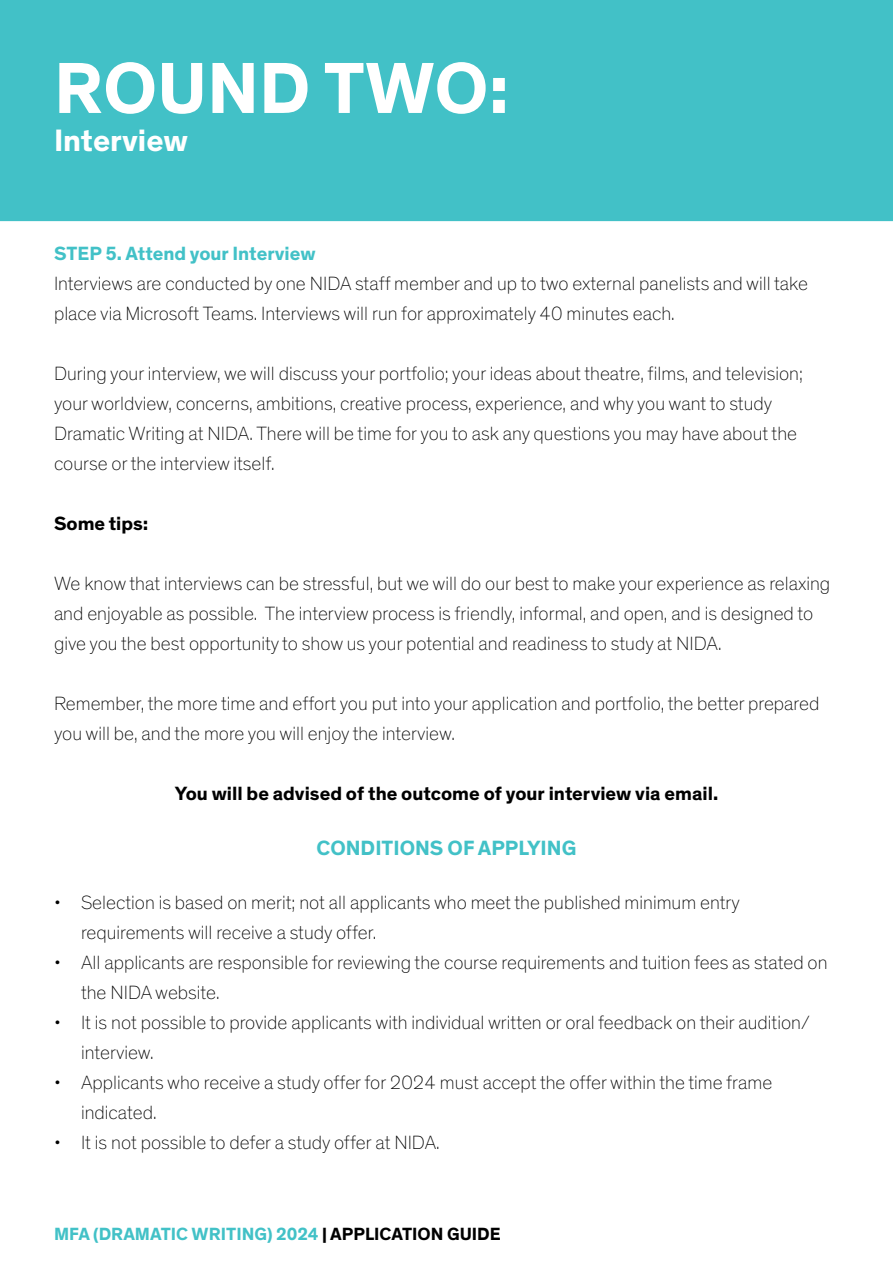
<style>
.page{position:relative;width:893px;height:1263px;background:#fff}
.page>*{position:absolute;margin:0;border:0;box-sizing:border-box;transform-origin:0 0}
.t1{font:700 73.5px "Theinhardt";color:#fff}
.t2{font:700 31.5px "Theinhardt";color:#fff}
.t3{font:700 21px "Theinhardt";color:#42c1c7}
.t4{font:100 19.5px/30px "Theinhardt";color:#000}
.t5{font:700 19.5px "Theinhardt";color:#000}
.t6{font:700 19.5px "Theinhardt";color:#42c1c7}
.t7{font:700 18px "Theinhardt";color:#42c1c7}
.s1{color:#000}
</style>
<div class="page">
<div style="left:1px;top:1px;width:891px;height:219px;background:#42c1c7"></div>
<div style="left:0;top:0;width:893px;height:221px;border:2px solid #42c1c7"></div>
<h1 class="t1" style="left:54px;top:43px;width:457px">ROUND TWO:</h1>
<h2 class="t2" style="left:54px;top:121px;width:136px">Interview</h2>
<p class="t6" style="left:54px;top:241px;width:263px">STEP 5. Attend your Interview</p>
<p class="t4" style="left:54px;top:269px;width:755px">Interviews are conducted by one NIDA staff member and up to two external panelists and will take place via Microsoft Teams. Interviews will run for approximately 40 minutes each.</p>
<p class="t4" style="left:54px;top:359px;width:750px">During your interview, we will discuss your portfolio; your ideas about theatre, films, and television; your worldview, concerns, ambitions, creative process, experience, and why you want to study Dramatic Writing at NIDA. There will be time for you to ask any questions you may have about the course or the interview itself.</p>
<p class="t5" style="left:54px;top:511px;width:96px">Some tips:</p>
<p class="t4" style="left:54px;top:569px;width:778px">We know that interviews can be stressful, but we will do our best to make your experience as relaxing and enjoyable as possible. The interview process is friendly, informal, and open, and is designed to give you the best opportunity to show us your potential and readiness to study at NIDA.</p>
<p class="t4" style="left:54px;top:689px;width:767px">Remember, the more time and effort you put into your application and portfolio, the better prepared you will be, and the more you will enjoy the interview.</p>
<p class="t5" style="left:175px;top:781px;width:545px">You will be advised of the outcome of your interview via email.</p>
<p class="t3" style="left:317px;top:835px;width:261px">CONDITIONS OF APPLYING</p>
<p class="t4" style="left:81px;top:888px;width:660px;text-indent:-27px">• Selection is based on merit; not all applicants who meet the published minimum entry requirements will receive a study offer.</p>
<p class="t4" style="left:81px;top:947px;width:748px;text-indent:-27px">• All applicants are responsible for reviewing the course requirements and tuition fees as stated on the NIDA website.</p>
<p class="t4" style="left:81px;top:1007px;width:730px;text-indent:-27px">• It is not possible to provide applicants with individual written or oral feedback on their audition/ interview.</p>
<p class="t4" style="left:81px;top:1067px;width:693px;text-indent:-27px">• Applicants who receive a study offer for 2024 must accept the offer within the time frame indicated.</p>
<p class="t4" style="left:54px;top:1127px;width:387px">• It is not possible to defer a study offer at NIDA.</p>
<p class="t7" style="left:54px;top:1222px;width:448px">MFA (DRAMATIC WRITING) 2024 <span class="s1">| APPLICATION GUIDE</span></p>
</div>
